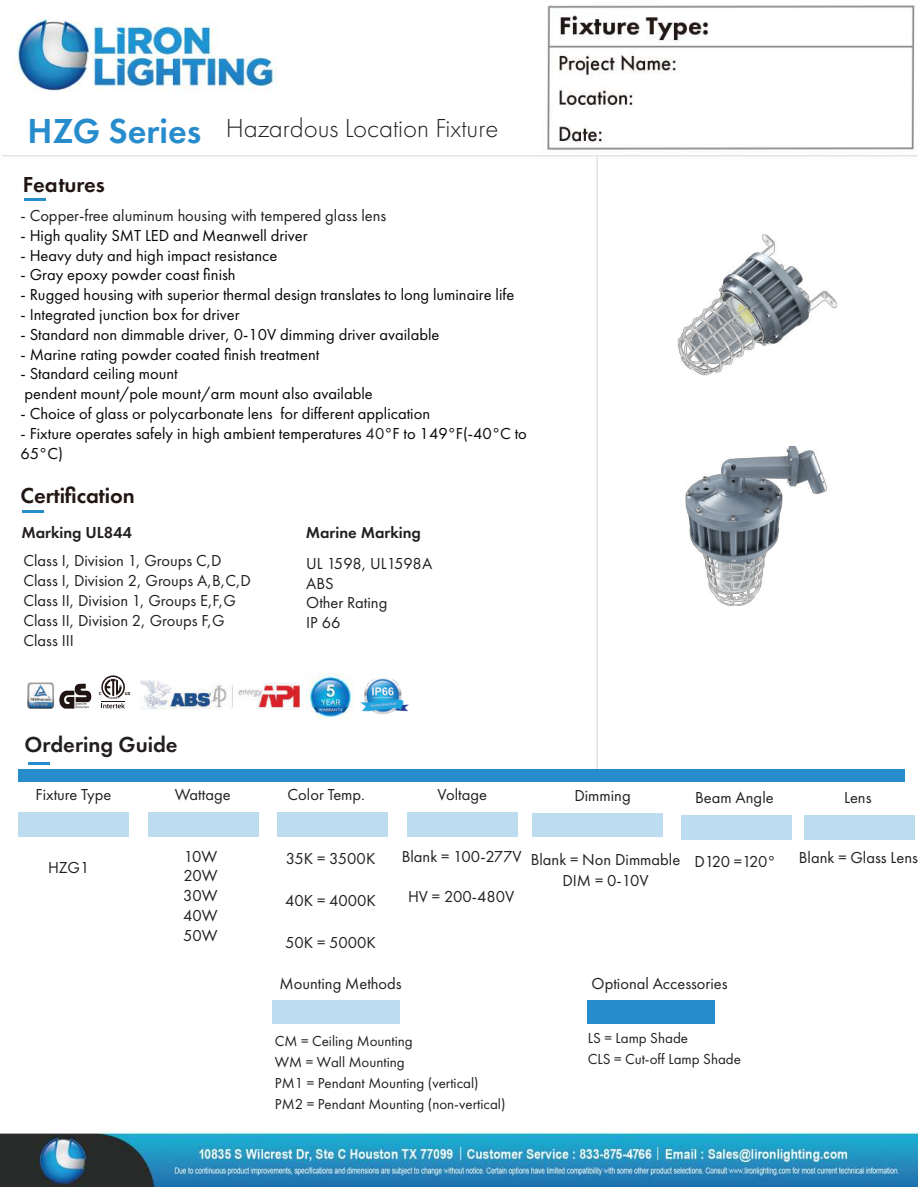
<style>
.page{position:relative;width:918px;height:1188px;background:#fff}
.page>*{position:absolute;margin:0;border:0;box-sizing:border-box;transform-origin:0 0}
.t1{font:300 27px "Futura PT";color:#231f20}
.t2{font:600 22.5px "Futura PT";letter-spacing:-.005em;color:#211613}
.t3{font:600 22.5px "Futura PT";color:#231f20}
.t4{font:16.5px/19.8px "Futura PT";color:#070604}
.t5{font:16.5px/19.8px "Futura PT";color:#231f20}
.t6{font:600 16.5px "Futura PT";color:#231f20}
.t7{font:15px/21px "Futura PT";color:#231f20}
.s1{font-weight:600;font-size:36px;color:#278ccc}
.s2{color:#231f20}
</style>
<div class="page">
<img style="left:1px;top:5px;width:917px;height:1182px">
<hr style="left:24px;top:199px;width:22px;height:2px;background:#278ccc">
<hr style="left:22px;top:510px;width:22px;height:3px;background:#278ccc">
<img style="left:588px;top:225px;width:325px;height:162px">
<img style="left:576px;top:444px;width:330px;height:165px">
<hr style="left:596px;top:157px;width:2px;height:613px;background:#e0e1e0">
<img style="left:140px;top:681px;width:72px;height:28px">
<img style="left:212px;top:683px;width:88px;height:26px">
<img style="left:27px;top:682px;width:28px;height:27px">
<svg style="left:59px;top:684px;width:32px;height:25px"></svg>
<svg style="left:99px;top:675px;width:31px;height:34px"></svg>
<img style="left:307px;top:673px;width:44px;height:47px">
<img style="left:351px;top:660px;width:65px;height:72px">
<hr style="left:28px;top:762px;width:22px;height:2px;background:#278ccc">
<div style="left:18px;top:770px;width:886px;height:12px;background:#278ccc"></div>
<div style="left:18px;top:812px;width:111px;height:25px;background:#bedcef"></div>
<div style="left:148px;top:812px;width:111px;height:25px;background:#bedcef"></div>
<div style="left:277px;top:812px;width:111px;height:25px;background:#bedcef"></div>
<div style="left:407px;top:812px;width:111px;height:25px;background:#bedcef"></div>
<div style="left:681px;top:815px;width:111px;height:25px;background:#bedcef"></div>
<div style="left:272px;top:1000px;width:128px;height:23px;background:#bedcef"></div>
<div style="left:532px;top:814px;width:131px;height:23px;background:#bedcef"></div>
<div style="left:804px;top:815px;width:111px;height:25px;background:#bedcef"></div>
<div style="left:587px;top:1000px;width:128px;height:23px;background:#278ccc"></div>
<h1 class="t1" style="left:27px;top:113px;width:473px"><span class="s1">HZG Series</span> Hazardous Location Fixture</h1>
<h2 class="t2" style="left:23px;top:170px;width:84px">Features</h2>
<p class="t5" style="left:21px;top:205px;width:367px">- Copper-free aluminum housing with tempered glass lens</p>
<p class="t4" style="left:21px;top:225px;width:289px">- High quality SMT LED and Meanwell driver</p>
<p class="t4" style="left:21px;top:245px;width:258px">- Heavy duty and high impact resistance</p>
<p class="t4" style="left:21px;top:265px;width:217px">- Gray epoxy powder coast finish</p>
<p class="t4" style="left:21px;top:285px;width:495px">- Rugged housing with superior thermal design translates to long luminaire life</p>
<p class="t4" style="left:21px;top:304px;width:221px">- Integrated junction box for driver</p>
<p class="t4" style="left:21px;top:324px;width:420px">- Standard non dimmable driver, 0-10V dimming driver available</p>
<p class="t4" style="left:21px;top:344px;width:300px">- Marine rating powder coated finish treatment</p>
<p class="t4" style="left:21px;top:364px;width:354px">- Standard ceiling mount<br>pendent mount/pole mount/arm mount also available</p>
<p class="t4" style="left:21px;top:403px;width:411px">- Choice of glass or polycarbonate lens for different application</p>
<p class="t4" style="left:21px;top:423px;width:508px">- Fixture operates safely in high ambient temperatures <span class="s2">40</span>°F to 149°F(-40°C to<br>65°C)</p>
<h2 class="t2" style="left:21px;top:482px;width:116px">Certification</h2>
<p class="t6" style="left:21px;top:522px;width:112px">Marking UL844</p>
<p class="t6" style="left:306px;top:522px;width:117px">Marine Marking</p>
<p class="t5" style="left:23px;top:551px;width:229px">Class I, Division 1, Groups C,D<br>Class I, Division 2, Groups A,B,C,D<br>Class II, Division 1, Groups E,F,G<br>Class II, Division 2, Groups F,G<br>Class III</p>
<p class="t5" style="left:306px;top:553px;width:128px">UL 1598, UL1598A<br>ABS<br>Other Rating<br>IP 66</p>
<h2 class="t3" style="left:25px;top:731px;width:155px">Ordering Guide</h2>
<p class="t5" style="left:36px;top:785px;width:77px">Fixture Type</p>
<p class="t5" style="left:175px;top:785px;width:57px">Wattage</p>
<p class="t5" style="left:288px;top:785px;width:79px">Color Temp.</p>
<p class="t5" style="left:438px;top:785px;width:51px">Voltage</p>
<p class="t5" style="left:695px;top:788px;width:80px">Beam Angle</p>
<p class="t5" style="left:574px;top:786px;width:58px">Dimming</p>
<p class="t5" style="left:844px;top:788px;width:29px">Lens</p>
<p class="t5" style="left:48px;top:858px;width:43px">HZG1</p>
<p class="t5" style="left:184px;top:846px;width:35px">10W</p>
<p class="t5" style="left:402px;top:847px;width:121px">Blank = 100-277V</p>
<p class="t5" style="left:183px;top:866px;width:36px;text-align:justify">20W 30W 40W 50W</p>
<p class="t5" style="left:286px;top:848px;width:91px">35K = 3500K</p>
<p class="t5" style="left:285px;top:890px;width:92px">40K = 4000K</p>
<p class="t5" style="left:285px;top:932px;width:92px">50K = 5000K</p>
<p class="t5" style="left:408px;top:886px;width:108px">HV = 200-480V</p>
<p class="t5" style="left:531px;top:849px;width:151px;line-height:21px;text-align:center">Blank = Non Dimmable<br>DIM = 0-10V</p>
<p class="t5" style="left:694px;top:852px;width:83px">D120 =120°</p>
<p class="t5" style="left:799px;top:848px;width:120px">Blank = Glass Lens</p>
<p class="t5" style="left:280px;top:974px;width:124px">Mounting Methods</p>
<p class="t5" style="left:592px;top:974px;width:138px">Optional Accessories</p>
<p class="t7" style="left:275px;top:1031px;width:232px">CM = Ceiling Mounting<br>WM = Wall Mounting<br>PM1 = Pendant Mounting (vertical)<br>PM2 = Pendant Mounting (non-vertical)</p>
<p class="t7" style="left:588px;top:1028px;width:155px">LS = Lamp Shade<br>CLS = Cut-off Lamp Shade</p>
</div>
